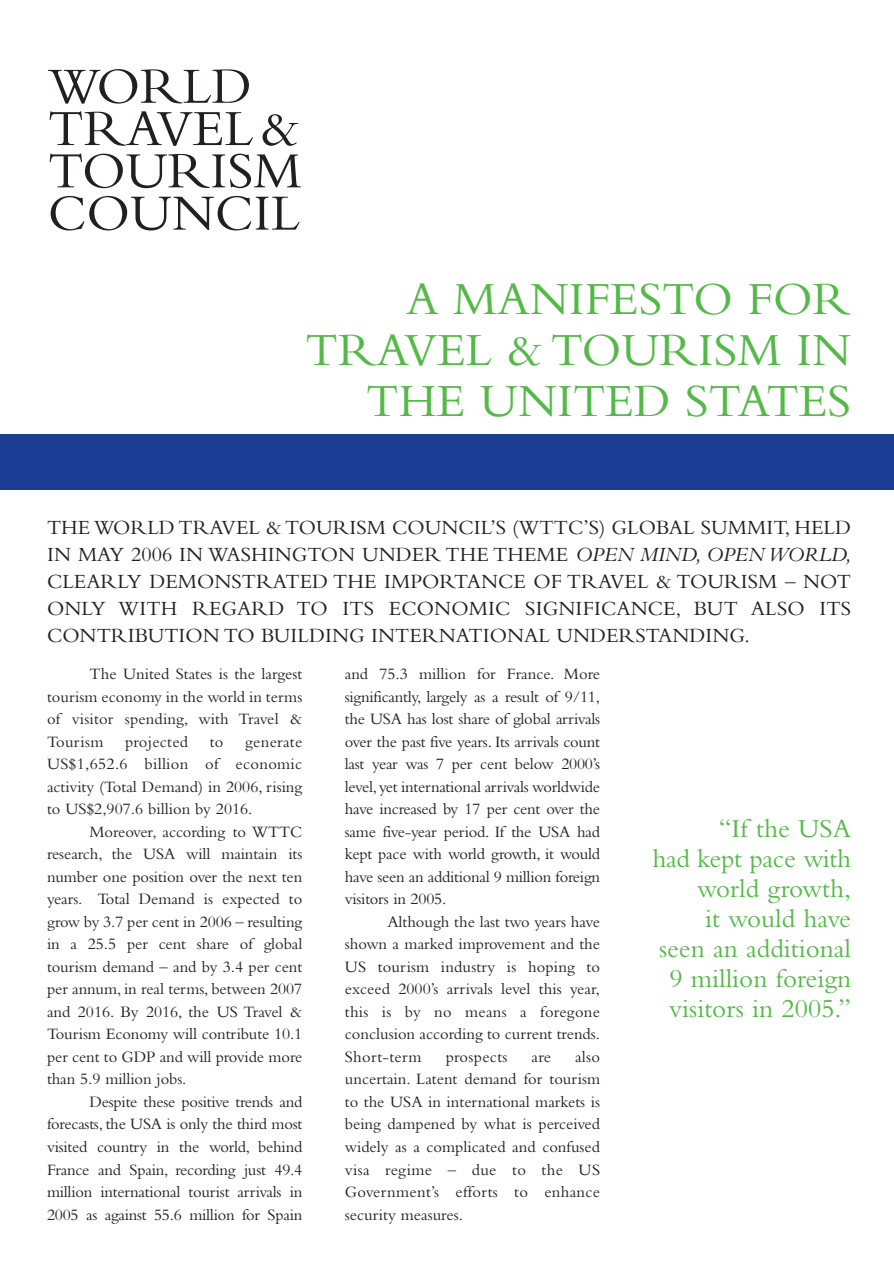
<style>
.page{position:relative;width:894px;height:1265px;background:#fff}
.page>*{position:absolute;margin:0;border:0;box-sizing:border-box;transform-origin:0 0}
.t1{font:48px/51px "Bembo";color:#54b948;text-align:right}
.t2{font:27px/30px "Bembo";color:#54b948;text-align:right}
.t3{font:21px/27px "Bembo";color:#231f20;text-align:justify}
.t4{font:16.5px/22.5px "Bembo";color:#231f20;text-align:justify}
.t5{font:16.5px "Bembo";letter-spacing:.02em;color:#231f20}
.s1{font-style:italic}
</style>
<div class="page">
<svg style="left:0;top:69px;width:893px;height:421px"></svg>
<h1 class="t1" style="left:305px;top:277px;width:547px">A MANIFESTO FOR<br>TRAVEL &amp; TOURISM IN<br>THE UNITED STATES</h1>
<p class="t3" style="left:47px;top:515px;width:805px">THE WORLD TRAVEL &amp; TOURISM COUNCIL’S (WTTC’S) GLOBAL SUMMIT, HELD IN MAY 2006 IN WASHINGTON UNDER THE THEME <span class="s1">OPEN MIND, OPEN WORLD, </span>CLEARLY DEMONSTRATED THE IMPORTANCE OF TRAVEL &amp; TOURISM – NOT ONLY WITH REGARD TO ITS ECONOMIC SIGNIFICANCE, BUT ALSO ITS CONTRIBUTION TO BUILDING INTERNATIONAL UNDERSTANDING.</p>
<p class="t4" style="left:47px;top:664px;width:257px;text-indent:43px">The United States is the largest tourism economy in the world in terms of visitor spending, with Travel &amp; Tourism</p>
<p class="t5" style="left:125px;top:735px;width:65px">projected</p>
<p class="t4" style="left:210px;top:731px;width:15px">to</p>
<p class="t4" style="left:47px;top:731px;width:257px;text-indent:198px">generate US$1,652.6 billion of economic activity (Total Demand) in 2006, rising to US$2,907.6 billion by 2016.</p>
<p class="t4" style="left:47px;top:821px;width:257px;text-indent:43px">Moreover, according to WTTC research, the USA will maintain its number one position over the next ten years. Total Demand is expected to grow by 3.7 per cent in 2006 – resulting in a 25.5 per cent share of global tourism demand – and by 3.4 per cent per annum, in real terms, between 2007 and 2016. By 2016, the US Travel &amp; Tourism Economy will contribute 10.1 per cent to GDP and will provide more than 5.9 million jobs.</p>
<p class="t4" style="left:47px;top:1091px;width:257px;text-indent:43px">Despite these positive trends and forecasts, the USA is only the third most visited country in the world, behind France and Spain, recording just 49.4 million international tourist arrivals in 2005 as against 55.6 million for Spain</p>
<p class="t4" style="left:345px;top:664px;width:257px">and 75.3 million for France. More significantly, largely as a result of 9/11, the USA has lost share of global arrivals over the past five years. Its arrivals count last year was 7 per cent below 2000’s level,yet international arrivals worldwide have increased by 17 per cent over the same five-year period. If the USA had kept pace with world growth, it would have seen an additional 9 million foreign visitors in 2005.</p>
<p class="t4" style="left:345px;top:911px;width:257px;text-indent:43px">Although the last two years have shown a marked improvement and the US tourism industry is hoping to exceed 2000’s arrivals level this year, this is by no means a foregone conclusion according to current trends.<br>Short-term</p>
<p class="t4" style="left:345px;top:1046px;width:257px;text-indent:230px">also uncertain. Latent demand for tourism to the USA in international markets is being dampened by what is perceived widely as a complicated and confused visa regime – due to the US Government’s efforts to enhance security measures.</p>
<p class="t5" style="left:445px;top:1050px;width:63px">prospects</p>
<p class="t4" style="left:531px;top:1046px;width:21px">are</p>
<h2 class="t2" style="left:652px;top:816px;width:200px">“If the USA<br>had kept pace with world growth,<br>it would have<br>seen an additional<br>9 million foreign visitors in 2005.”</h2>
</div>
